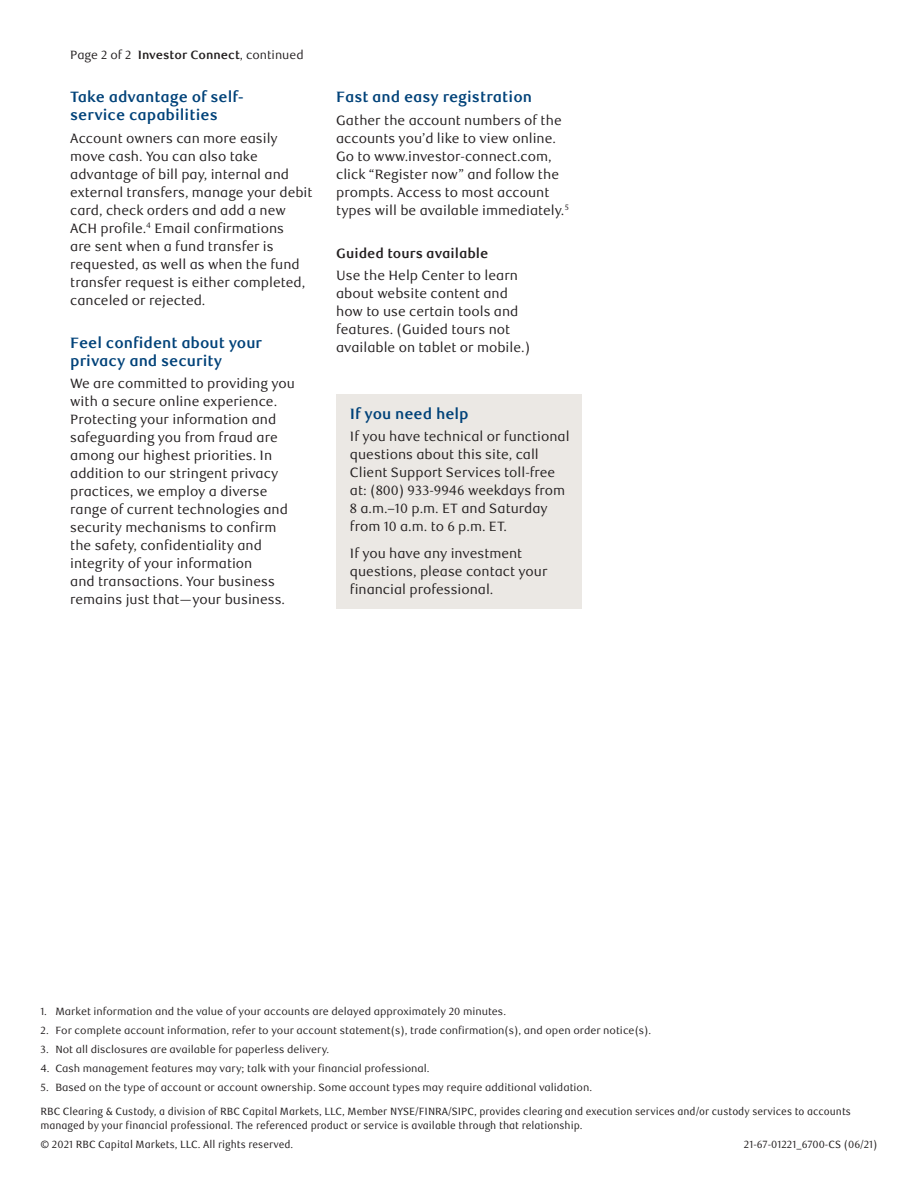
<style>
.page{position:relative;width:918px;height:1188px;background:#fff}
.page>*{position:absolute;margin:0;border:0;box-sizing:border-box;transform-origin:0 0}
.t1{font:700 15px/18px "RBC Text";color:#004279}
.t2{font:13.5px/18px "RBC Text";color:#231f20}
.t3{font:700 13.5px "RBC Text";color:#231f20}
.t4{font:12px "RBC Text";color:#231f20}
.t5{font:10.5px "RBC Text";color:#231f20}
.t6{font:10.5px/13.5px "RBC Text Cond";color:#231f20}
.s1{font-weight:700}
</style>
<div class="page">
<div style="left:336px;top:395px;width:246px;height:214px;background:#ebe8e4"></div>
<p class="t4" style="left:70px;top:47px;width:235px">Page 2 of 2 <span class="s1">Investor Connect</span>, continued</p>
<p class="t1" style="left:70px;top:88px;width:175px">Take advantage of self&shy;service capabilities</p>
<p class="t2" style="left:70px;top:129px;width:244px">Account owners can more easily move cash. You can also take advantage of bill pay, internal and external transfers, manage your debit card, check orders and add a new<br>ACH profile.<sup>4</sup> Email confirmations<br>are sent when a fund transfer is requested, as well as when the fund transfer request is either completed, canceled or rejected.</p>
<p class="t1" style="left:70px;top:334px;width:193px">Feel confident about your privacy and security</p>
<p class="t2" style="left:70px;top:375px;width:226px">We are committed to providing you with a secure online experience.<br>Protecting your information and safeguarding you from fraud are among our highest priorities. In addition to our stringent privacy practices, we employ a diverse range of current technologies and security mechanisms to confirm the safety, confidentiality and integrity of your information<br>and transactions. Your business remains just that—your business.</p>
<p class="t1" style="left:336px;top:88px;width:197px">Fast and easy registration</p>
<p class="t2" style="left:336px;top:111px;width:234px">Gather the account numbers of the accounts you’d like to view online.<br>Go to www.investor-connect.com, click “Register now” and follow the prompts. Access to most account types will be available immediately.<sup>5</sup></p>
<p class="t3" style="left:336px;top:245px;width:154px">Guided tours available</p>
<p class="t2" style="left:336px;top:267px;width:196px">Use the Help Center to learn about website content and how to use certain tools and features. (Guided tours not available on tablet or mobile.)</p>
<p class="t1" style="left:350px;top:405px;width:120px">If you need help</p>
<p class="t2" style="left:350px;top:428px;width:221px">If you have technical or functional questions about this site, call<br>Client Support Services toll-free at: (800) 933-9946 weekdays from<br>8 a.m.–10 p.m. ET and Saturday from 10 a.m. to 6 p.m. ET.</p>
<p class="t2" style="left:350px;top:544px;width:199px">If you have any investment questions, please contact your financial professional.</p>
<p class="t5" style="left:40px;top:1005px;width:467px">1. Market information and the value of your accounts are delayed approximately 20 minutes.</p>
<p class="t5" style="left:40px;top:1024px;width:612px">2. For complete account information, refer to your account statement(s), trade confirmation(s), and open order notice(s).</p>
<p class="t5" style="left:40px;top:1043px;width:290px">3. Not all disclosures are available for paperless delivery.</p>
<p class="t5" style="left:40px;top:1062px;width:391px">4. Cash management features may vary; talk with your financial professional.</p>
<p class="t5" style="left:40px;top:1081px;width:553px">5. Based on the type of account or account ownership. Some account types may require additional validation.</p>
<p class="t6" style="left:40px;top:1105px;width:812px">RBC Clearing &amp; Custody, a division of RBC Capital Markets, LLC, Member NYSE/FINRA/SIPC, provides clearing and execution services and/or custody services to accounts managed by your financial professional. The referenced product or service is available through that relationship.</p>
<p class="t6" style="left:40px;top:1137px;width:254px">© 2021 RBC Capital Markets, LLC. All rights reserved.</p>
<p class="t6" style="left:744px;top:1137px;width:135px">21-67-01221_6700-CS (06/21)</p>
</div>
